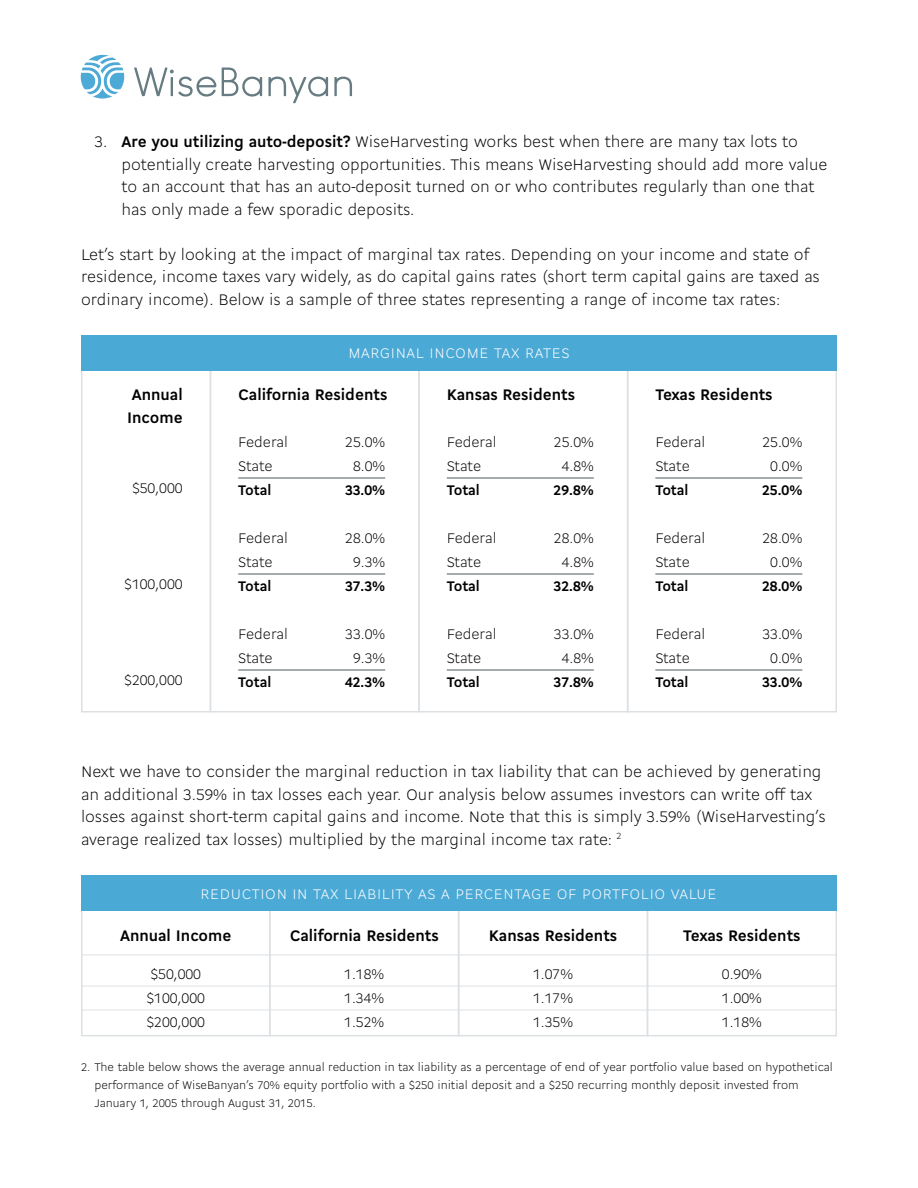
<style>
.page{position:relative;width:918px;height:1188px;background:#fff}
.page>*{position:absolute;margin:0;border:0;box-sizing:border-box;transform-origin:0 0}
.Bullet_Point{font:300 16.5px/22.5px "Cogito";color:#000}
.t1{font:700 16.5px/22.5px "Cogito";color:#000}
.t2{font:300 15px "Cogito";color:#000}
.t3{font:700 15px "Cogito";letter-spacing:-.01em;color:#000}
.t4{font:300 15px "Cogito";letter-spacing:.04em;color:#fff}
.Footnote{font:300 12px/18px "Cogito";color:#000}
.s1{font-weight:700}
</style>
<div class="page">
<svg style="left:81px;top:55px;width:43px;height:44px"></svg>
<svg style="left:134px;top:68px;width:218px;height:35px"></svg>
<hr style="left:238px;top:478px;width:147px;height:1px;background:#4e585c">
<hr style="left:238px;top:574px;width:147px;height:1px;background:#4e585c">
<hr style="left:238px;top:670px;width:147px;height:1px;background:#4e585c">
<div style="left:210px;top:335px;width:210px;height:377px;border:2px solid #dde1e4"></div>
<hr style="left:447px;top:478px;width:147px;height:1px;background:#4e585c">
<hr style="left:447px;top:574px;width:147px;height:1px;background:#4e585c">
<hr style="left:447px;top:670px;width:147px;height:1px;background:#4e585c">
<div style="left:418px;top:335px;width:210px;height:377px;border:2px solid #dde1e4"></div>
<hr style="left:655px;top:478px;width:147px;height:1px;background:#4e585c">
<hr style="left:655px;top:574px;width:147px;height:1px;background:#4e585c">
<hr style="left:655px;top:670px;width:147px;height:1px;background:#4e585c">
<div style="left:627px;top:335px;width:210px;height:377px;border:2px solid #dde1e4"></div>
<div style="left:81px;top:335px;width:130px;height:377px;border:2px solid #dde1e4"></div>
<div style="left:81px;top:335px;width:756px;height:35px;background:#4ba9d6"></div>
<div style="left:269px;top:876px;width:190px;height:160px;border:2px solid #dde1e4"></div>
<div style="left:458px;top:876px;width:190px;height:160px;border:2px solid #dde1e4"></div>
<div style="left:647px;top:876px;width:190px;height:160px;border:2px solid #dde1e4"></div>
<div style="left:81px;top:876px;width:190px;height:160px;border:2px solid #dde1e4"></div>
<div style="left:81px;top:876px;width:755px;height:35px;background:#4ba9d6"></div>
<hr style="left:81px;top:986px;width:755px;height:1px;background:#dde1e4">
<hr style="left:81px;top:955px;width:755px;height:1px;background:#dde1e4">
<hr style="left:81px;top:1010px;width:755px;height:1px;background:#dde1e4">
<p class="Bullet_Point" style="left:122px;top:130px;width:707px;text-indent:-27px">3. <span class="s1">Are you utilizing auto-deposit?</span> WiseHarvesting works best when there are many tax lots to potentially create harvesting opportunities. This means WiseHarvesting should add more value to an account that has an auto-deposit turned on or who contributes regularly than one that has only made a few sporadic deposits.</p>
<p class="Bullet_Point" style="left:81px;top:242px;width:740px">Let’s start by looking at the impact of marginal tax rates. Depending on your income and state of residence, income taxes vary widely, as do capital gains rates (short term capital gains are taxed as ordinary income). Below is a sample of three states representing a range of income tax rates:</p>
<p class="t1" style="left:127px;top:382px;width:57px">Annual<br>Income</p>
<p class="t2" style="left:132px;top:478px;width:52px">$50,000</p>
<p class="t2" style="left:124px;top:574px;width:60px">$100,000</p>
<p class="t2" style="left:124px;top:670px;width:60px">$200,000</p>
<p class="t4" style="left:349px;top:343px;width:222px">MARGINAL INCOME TAX RATES</p>
<p class="t1" style="left:238px;top:382px;width:151px">California Residents</p>
<p class="t2" style="left:238px;top:431px;width:51px">Federal</p>
<p class="t2" style="left:345px;top:431px;width:41px">25.0%</p>
<p class="t2" style="left:238px;top:455px;width:36px">State</p>
<p class="t2" style="left:353px;top:455px;width:34px">8.0%</p>
<p class="t3" style="left:238px;top:479px;width:35px">Total</p>
<p class="t3" style="left:345px;top:479px;width:42px">33.0%</p>
<p class="t2" style="left:238px;top:527px;width:51px">Federal</p>
<p class="t2" style="left:345px;top:527px;width:41px">28.0%</p>
<p class="t2" style="left:238px;top:551px;width:36px">State</p>
<p class="t2" style="left:353px;top:551px;width:34px">9.3%</p>
<p class="t3" style="left:238px;top:575px;width:35px">Total</p>
<p class="t3" style="left:345px;top:575px;width:42px">37.3%</p>
<p class="t2" style="left:238px;top:623px;width:51px">Federal</p>
<p class="t2" style="left:345px;top:623px;width:41px">33.0%</p>
<p class="t2" style="left:238px;top:647px;width:36px">State</p>
<p class="t2" style="left:353px;top:647px;width:34px">9.3%</p>
<p class="t3" style="left:238px;top:671px;width:35px">Total</p>
<p class="t3" style="left:345px;top:671px;width:42px">42.3%</p>
<p class="t1" style="left:447px;top:382px;width:130px">Kansas Residents</p>
<p class="t2" style="left:447px;top:431px;width:51px">Federal</p>
<p class="t2" style="left:554px;top:431px;width:41px">25.0%</p>
<p class="t2" style="left:447px;top:455px;width:36px">State</p>
<p class="t2" style="left:562px;top:455px;width:34px">4.8%</p>
<p class="t3" style="left:447px;top:479px;width:35px">Total</p>
<p class="t3" style="left:554px;top:479px;width:42px">29.8%</p>
<p class="t2" style="left:447px;top:527px;width:51px">Federal</p>
<p class="t2" style="left:554px;top:527px;width:41px">28.0%</p>
<p class="t2" style="left:447px;top:551px;width:36px">State</p>
<p class="t2" style="left:562px;top:551px;width:34px">4.8%</p>
<p class="t3" style="left:447px;top:575px;width:35px">Total</p>
<p class="t3" style="left:554px;top:575px;width:42px">32.8%</p>
<p class="t2" style="left:447px;top:623px;width:51px">Federal</p>
<p class="t2" style="left:554px;top:623px;width:41px">33.0%</p>
<p class="t2" style="left:447px;top:647px;width:36px">State</p>
<p class="t2" style="left:562px;top:647px;width:34px">4.8%</p>
<p class="t3" style="left:447px;top:671px;width:35px">Total</p>
<p class="t3" style="left:554px;top:671px;width:42px">37.8%</p>
<p class="t1" style="left:655px;top:382px;width:119px">Texas Residents</p>
<p class="t2" style="left:655px;top:431px;width:51px">Federal</p>
<p class="t2" style="left:762px;top:431px;width:41px">25.0%</p>
<p class="t2" style="left:655px;top:455px;width:36px">State</p>
<p class="t2" style="left:770px;top:455px;width:34px">0.0%</p>
<p class="t3" style="left:655px;top:479px;width:35px">Total</p>
<p class="t3" style="left:762px;top:479px;width:42px">25.0%</p>
<p class="t2" style="left:655px;top:527px;width:51px">Federal</p>
<p class="t2" style="left:762px;top:527px;width:41px">28.0%</p>
<p class="t2" style="left:655px;top:551px;width:36px">State</p>
<p class="t2" style="left:770px;top:551px;width:34px">0.0%</p>
<p class="t3" style="left:655px;top:575px;width:35px">Total</p>
<p class="t3" style="left:762px;top:575px;width:42px">28.0%</p>
<p class="t2" style="left:655px;top:623px;width:51px">Federal</p>
<p class="t2" style="left:762px;top:623px;width:41px">33.0%</p>
<p class="t2" style="left:655px;top:647px;width:36px">State</p>
<p class="t2" style="left:770px;top:647px;width:34px">0.0%</p>
<p class="t3" style="left:655px;top:671px;width:35px">Total</p>
<p class="t3" style="left:762px;top:671px;width:42px">33.0%</p>
<p class="Bullet_Point" style="left:81px;top:760px;width:746px">Next we have to consider the marginal reduction in tax liability that can be achieved by generating an additional 3.59% in tax losses each year. Our analysis below assumes investors can write off tax losses against short-term capital gains and income. Note that this is simply 3.59% (WiseHarvesting’s average realized tax losses) multiplied by the marginal income tax rate: <sup>2</sup></p>
<p class="t4" style="left:201px;top:884px;width:518px">REDUCTION IN TAX LIABILITY AS A PERCENTAGE OF PORTFOLIO VALUE</p>
<p class="t1" style="left:120px;top:923px;width:113px">Annual Income</p>
<p class="t2" style="left:150px;top:963px;width:52px">$50,000</p>
<p class="t2" style="left:147px;top:987px;width:60px">$100,000</p>
<p class="t2" style="left:147px;top:1011px;width:60px">$200,000</p>
<p class="t1" style="left:290px;top:923px;width:151px">California Residents</p>
<p class="t2" style="left:344px;top:963px;width:41px">1.18%</p>
<p class="t2" style="left:344px;top:987px;width:41px">1.34%</p>
<p class="t2" style="left:344px;top:1011px;width:41px">1.52%</p>
<p class="t1" style="left:489px;top:923px;width:130px">Kansas Residents</p>
<p class="t2" style="left:533px;top:963px;width:41px">1.07%</p>
<p class="t2" style="left:533px;top:987px;width:41px">1.17%</p>
<p class="t2" style="left:533px;top:1011px;width:41px">1.35%</p>
<p class="t1" style="left:683px;top:923px;width:119px">Texas Residents</p>
<p class="t2" style="left:722px;top:963px;width:41px">0.90%</p>
<p class="t2" style="left:722px;top:987px;width:41px">1.00%</p>
<p class="t2" style="left:722px;top:1011px;width:41px">1.18%</p>
<p class="Footnote" style="left:94px;top:1057px;width:740px;text-indent:-14px">2. The table below shows the average annual reduction in tax liability as a percentage of end of year portfolio value based on hypothetical performance of WiseBanyan’s 70% equity portfolio with a $250 initial deposit and a $250 recurring monthly deposit invested from<br>January 1, 2005 through August 31, 2015.</p>
</div>
